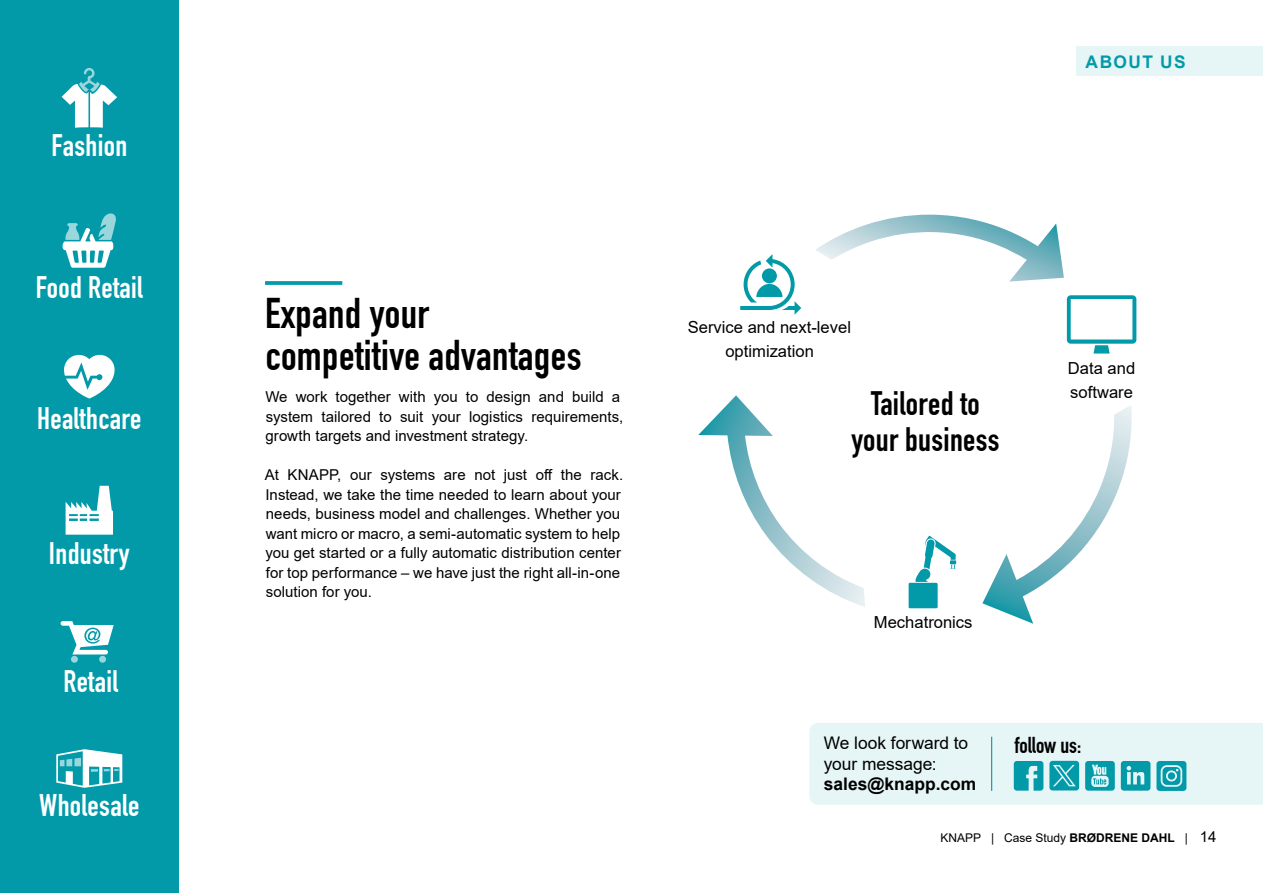
<style>
.page{position:relative;width:1263px;height:893px;background:#fff}
.page>*{position:absolute;margin:0;border:0;box-sizing:border-box;transform-origin:0 0}
.t1{font:42px/42px "DIN Engschrift";letter-spacing:.01em;color:#000}
.t2{font:33.15px/36.2px "DIN Engschrift";letter-spacing:.01em;color:#000;text-align:center}
.t3{font:30.6px "DIN Engschrift";letter-spacing:.01em;color:#fff}
.t4{font:30.45px "DIN Engschrift";letter-spacing:.01em;color:#fff}
.t5{font:22.5px "DIN Engschrift";color:#000}
.t6{font:17.4px "Arial";color:#000}
.t7{font:700 17.4px "Arial";color:#000}
.t8{font:700 17.4px "Arial";letter-spacing:.08em;color:#029aa9}
.t9{font:16.65px/23.5px "Arial";color:#000}
.t10{font:15px/19.5px "Arial";color:#000}
.t11{font:12px "Arial";color:#000}
.s1{font-weight:700}
.s2{font-size:15px}
</style>
<div class="page">
<div style="left:0;top:0;width:179px;height:893px;background:#029aa9"></div>
<svg style="left:61px;top:68px;width:56px;height:60px"></svg>
<svg style="left:63px;top:213px;width:53px;height:55px"></svg>
<svg style="left:64px;top:355px;width:51px;height:44px"></svg>
<svg style="left:66px;top:486px;width:47px;height:49px"></svg>
<div style="left:71px;top:656px;width:7px;height:7px;background:#9ad7dd;border-radius:50%"></div>
<div style="left:99px;top:656px;width:7px;height:7px;background:#9ad7dd;border-radius:50%"></div>
<svg style="left:61px;top:621px;width:53px;height:34px"></svg>
<svg style="left:56px;top:749px;width:66px;height:39px"></svg>
<svg style="left:265px;top:281px;width:77px;height:4px"></svg>
<svg style="left:1067px;top:295px;width:69px;height:59px"></svg>
<img style="left:982px;top:405px;width:150px;height:219px">
<img style="left:816px;top:215px;width:248px;height:67px">
<img style="left:698px;top:395px;width:167px;height:212px">
<svg style="left:740px;top:254px;width:61px;height:61px"></svg>
<div style="left:909px;top:583px;width:29px;height:25px;background:#029aa9"></div>
<svg style="left:915px;top:536px;width:41px;height:46px"></svg>
<svg style="left:809px;top:723px;width:454px;height:82px;background:#d0ecee"></svg>
<hr style="left:991px;top:737px;width:1px;height:54px;background:#029aa9">
<div style="left:1076px;top:47px;width:187px;height:29px;background:#e6f5f6"></div>
<h3 class="t4" style="left:51px;top:128px;width:77px">Fashion</h3>
<h3 class="t4" style="left:36px;top:269px;width:108px">Food Retail</h3>
<h3 class="t4" style="left:37px;top:400px;width:106px">Healthcare</h3>
<h3 class="t4" style="left:49px;top:535px;width:82px">Industry</h3>
<h3 class="t4" style="left:63px;top:664px;width:56px">Retail</h3>
<h3 class="t3" style="left:39px;top:788px;width:102px">Wholesale</h3>
<p class="t8" style="left:1085px;top:49px;width:102px">ABOUT US</p>
<h1 class="t1" style="left:265px;top:292px;width:318px">Expand your competitive advantages</h1>
<p class="t10" style="left:265px;top:387px;width:359px">We work together with you to design and build a system tailored to suit your logistics requirements, growth targets and investment strategy.</p>
<p class="t10" style="left:265px;top:465px;width:360px">At KNAPP, our systems are not just off the rack.<br>Instead, we take the time needed to learn about your needs, business model and challenges. Whether you want micro or macro, a semi-automatic system to help you get started or a fully automatic distribution center for top performance – we have just the right all-in-one solution for you.</p>
<p class="t9" style="left:688px;top:316px;width:165px;text-align:center">Service and next-level optimization</p>
<h2 class="t2" style="left:851px;top:386px;width:150px">Tailored to your business</h2>
<p class="t9" style="left:874px;top:610px;width:100px">Mechatronics</p>
<p class="t9" style="left:1068px;top:356px;width:69px">Data and software</p>
<p class="t6" style="left:824px;top:731px;width:146px">We look forward to</p>
<h3 class="t5" style="left:1014px;top:732px;width:68px">follow us:</h3>
<p class="t6" style="left:824px;top:752px;width:114px">your message:</p>
<p class="t7" style="left:824px;top:772px;width:154px">sales@knapp.com</p>
<p class="t11" style="left:941px;top:829px;width:277px">KNAPP | Case Study <span class="s1">BRØDRENE DAHL</span> | <span class="s2">14</span></p>
</div>
